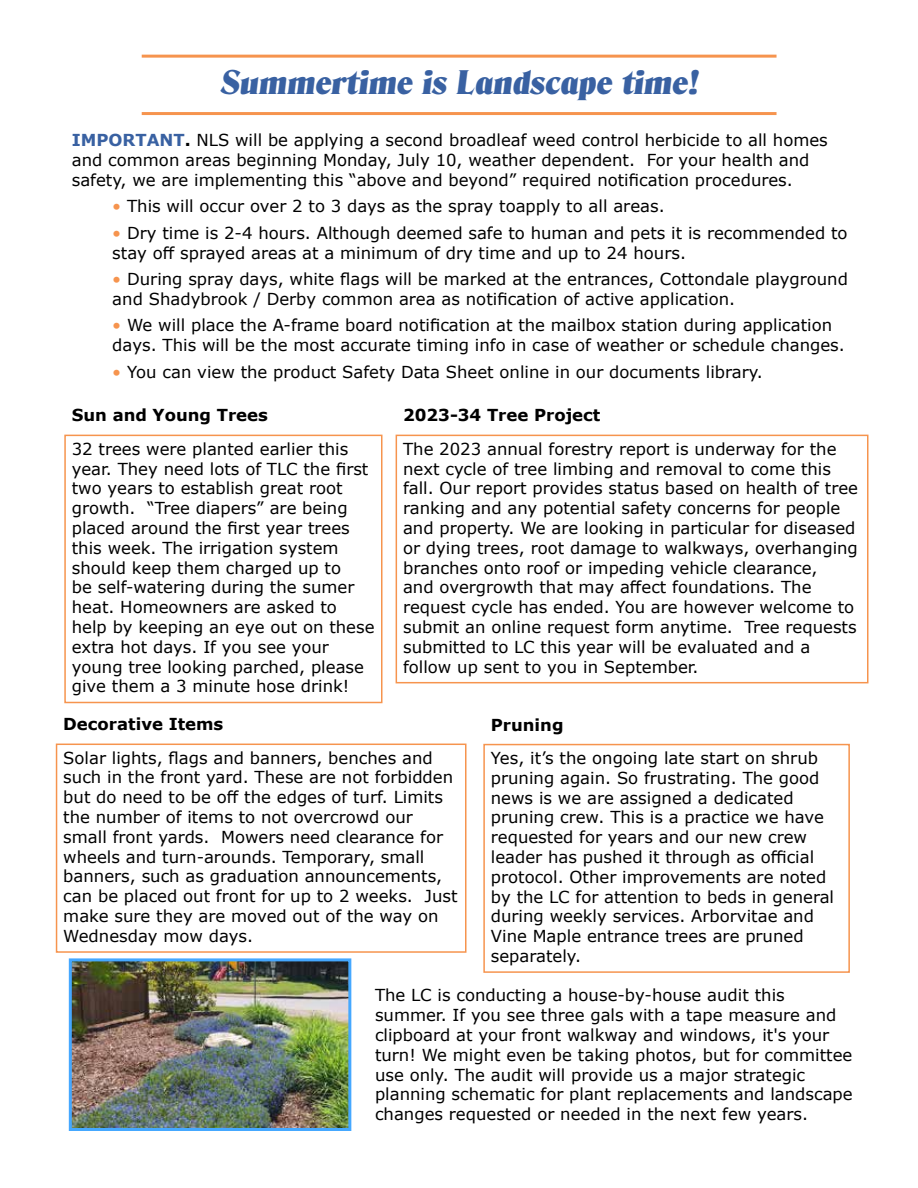
<style>
.page{position:relative;width:918px;height:1188px;background:#fff}
.page>*{position:absolute;margin:0;border:0;box-sizing:border-box;transform-origin:0 0}
.t1{font:italic 900 33px "Denver Serial";color:#3961a2}
.t2{font:16.5px/19.8px "Verdana";color:#000}
.t3{font:700 16.5px "Verdana";color:#000}
.s1{font-weight:700;color:#3961a2}
.s2{font-weight:700}
.s3{color:#f6944e}
</style>
<div class="page">
<div style="left:483px;top:744px;width:367px;height:229px;border:2px solid #f6944e"></div>
<div style="left:64px;top:435px;width:318px;height:268px;border:2px solid #f6944e"></div>
<div style="left:396px;top:435px;width:472px;height:248px;border:2px solid #f6944e"></div>
<div style="left:56px;top:744px;width:410px;height:209px;border:2px solid #f6944e"></div>
<hr style="left:142px;top:112px;width:635px;height:3px;background:#f6944e">
<hr style="left:142px;top:55px;width:635px;height:3px;background:#f6944e">
<img style="left:73px;top:962px;width:274px;height:165px">
<div style="left:69px;top:958px;width:282px;height:173px;border:3px solid #45a8ff"></div>
<h1 class="t1" style="left:220px;top:63px;width:479px">Summertime is Landscape time!</h1>
<p class="t2" style="left:72px;top:130px;width:758px"><span class="s1">IMPORTANT</span><span class="s2">.</span> NLS will be applying a second broadleaf weed control herbicide to all homes and common areas beginning Monday, July 10, weather dependent. For your health and safety, we are implementing this “above and beyond” required notification procedures.</p>
<p class="t2" style="left:112px;top:196px;width:554px"><span class="s3">•</span> This will occur over 2 to 3 days as the spray toapply to all areas.</p>
<p class="t2" style="left:112px;top:223px;width:737px"><span class="s3">•</span> Dry time is 2-4 hours. Although deemed safe to human and pets it is recommended to stay off sprayed areas at a minimum of dry time and up to 24 hours.</p>
<p class="t2" style="left:112px;top:269px;width:737px"><span class="s3">•</span> During spray days, white flags will be marked at the entrances, Cottondale playground and Shadybrook / Derby common area as notification of active application.</p>
<p class="t2" style="left:112px;top:315px;width:734px"><span class="s3">•</span> We will place the A-frame board notification at the mailbox station during application days. This will be the most accurate timing info in case of weather or schedule changes.</p>
<p class="t2" style="left:112px;top:362px;width:652px"><span class="s3">•</span> You can view the product Safety Data Sheet online in our documents library.</p>
<p class="t3" style="left:72px;top:404px;width:198px">Sun and Young Trees</p>
<p class="t2" style="left:72px;top:439px;width:304px">32 trees were planted earlier this year. They need lots of TLC the first two years to establish great root growth. “Tree diapers” are being placed around the first year trees this week. The irrigation system should keep them charged up to<br>be self-watering during the sumer heat. Homeowners are asked to help by keeping an eye out on these extra hot days. If you see your young tree looking parched, please give them a 3 minute hose drink!</p>
<p class="t3" style="left:403px;top:404px;width:199px">2023-34 Tree Project</p>
<p class="t2" style="left:403px;top:439px;width:457px">The 2023 annual forestry report is underway for the next cycle of tree limbing and removal to come this fall. Our report provides status based on health of tree ranking and any potential safety concerns for people and property. We are looking in particular for diseased or dying trees, root damage to walkways, overhanging branches onto roof or impeding vehicle clearance,<br>and overgrowth that may affect foundations. The request cycle has ended. You are however welcome to submit an online request form anytime. Tree requests submitted to LC this year will be evaluated and a follow up sent to you in September.</p>
<p class="t3" style="left:63px;top:713px;width:162px">Decorative Items</p>
<p class="t2" style="left:63px;top:748px;width:396px">Solar lights, flags and banners, benches and such in the front yard. These are not forbidden but do need to be off the edges of turf. Limits the number of items to not overcrowd our small front yards. Mowers need clearance for wheels and turn-arounds. Temporary, small banners, such as graduation announcements, can be placed out front for up to 2 weeks. Just make sure they are moved out of the way on Wednesday mow days.</p>
<p class="t3" style="left:491px;top:713px;width:74px">Pruning</p>
<p class="t2" style="left:491px;top:748px;width:345px">Yes, it’s the ongoing late start on shrub pruning again. So frustrating. The good news is we are assigned a dedicated pruning crew. This is a practice we have requested for years and our new crew leader has pushed it through as official protocol. Other improvements are noted by the LC for attention to beds in general during weekly services. Arborvitae and Vine Maple entrance trees are pruned separately.</p>
<p class="t2" style="left:375px;top:985px;width:479px">The LC is conducting a house-by-house audit this summer. If you see three gals with a tape measure and clipboard at your front walkway and windows, it's your turn! We might even be taking photos, but for committee use only. The audit will provide us a major strategic planning schematic for plant replacements and landscape changes requested or needed in the next few years.</p>
</div>
